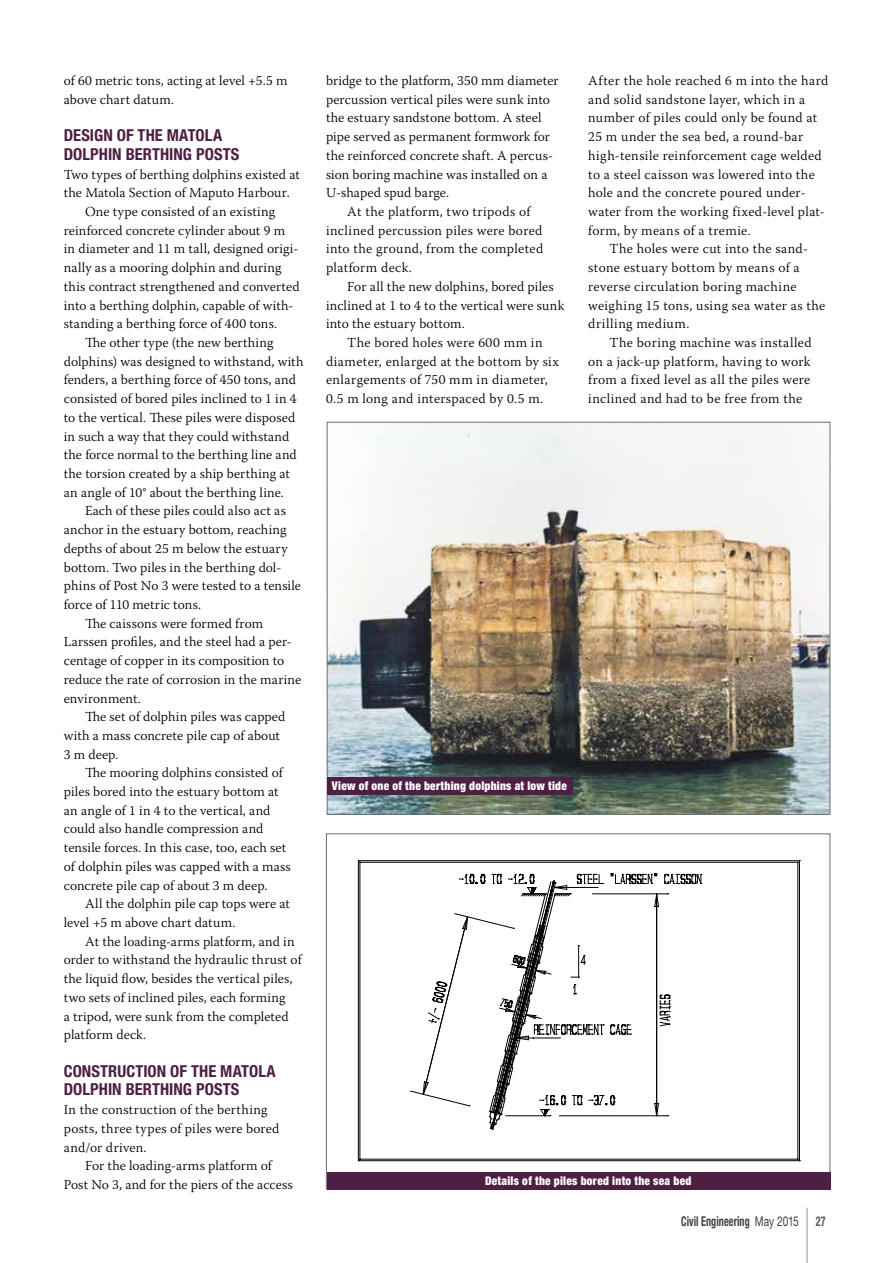
<style>
.page{position:relative;width:893px;height:1263px;background:#fff}
.page>*{position:absolute;margin:0;border:0;box-sizing:border-box;transform-origin:0 0}
.t1{font:700 condensed 16.5px/18.8px "Helvetica Neue";letter-spacing:.005em;color:#4d1f42}
.t2{font:300 13.65px/18.8px "Warnock Pro";letter-spacing:.015em;color:#000}
.t3{font:700 condensed 13.5px "Helvetica Neue";letter-spacing:.01em;color:#414042;scale:.75 1}
.t4{font:700 condensed 13.5px "Helvetica Neue";color:#58595b;scale:.75 1}
.t5{font:900 condensed 12px "Helvetica Neue";letter-spacing:.025em;color:#fff;scale:.95 1}
.s1{font-weight:400;font-stretch:normal}
</style>
<div class="page">
<hr style="left:807px;top:1208px;width:1px;height:55px;background:#939598">
<img style="left:329px;top:424px;width:499px;height:389px">
<hr style="left:358px;top:860px;width:441px;height:1px;background:#000">
<hr style="left:799px;top:861px;width:1px;height:300px;background:#000">
<hr style="left:358px;top:1160px;width:441px;height:1px;background:#000">
<hr style="left:358px;top:861px;width:1px;height:300px;background:#000">
<hr style="left:360px;top:862px;width:438px;height:1px;background:#000">
<hr style="left:798px;top:862px;width:1px;height:297px;background:#000">
<hr style="left:360px;top:1159px;width:438px;height:1px;background:#000">
<hr style="left:360px;top:862px;width:1px;height:297px;background:#000">
<svg style="left:410px;top:873px;width:292px;height:257px"></svg>
<div style="left:327px;top:1172px;width:503px;height:17px;background:#4d1f42"></div>
<div style="left:327px;top:777px;width:246px;height:17px;background:#4d1f42"></div>
<p class="t2" style="left:64px;top:71px;width:225px">of 60 metric tons, acting at level +5.5 m above chart datum.</p>
<p class="t1" style="left:64px;top:126px;width:177px">DESIGN OF THE MATOLA<br>DOLPHIN BERTHING POSTS</p>
<p class="t2" style="left:64px;top:164px;width:238px">Two types of berthing dolphins existed at</p>
<p class="t2" style="left:64px;top:183px;width:228px">the Matola Section of Maputo Harbour.</p>
<p class="t2" style="left:85px;top:202px;width:192px">One type consisted of an existing</p>
<p class="t2" style="left:64px;top:221px;width:223px">reinforced concrete cylinder about 9 m</p>
<p class="t2" style="left:64px;top:239px;width:236px">in diameter and 11 m tall, designed origi-</p>
<p class="t2" style="left:64px;top:258px;width:219px">nally as a mooring dolphin and during</p>
<p class="t2" style="left:64px;top:277px;width:237px">this contract strengthened and converted</p>
<p class="t2" style="left:64px;top:295px;width:231px">into a berthing dolphin, capable of with-</p>
<p class="t2" style="left:64px;top:314px;width:215px">standing a berthing force of 400 tons.</p>
<p class="t2" style="left:85px;top:333px;width:190px">The other type (the new berthing</p>
<p class="t2" style="left:64px;top:352px;width:241px">dolphins) was designed to withstand, with</p>
<p class="t2" style="left:64px;top:370px;width:234px">fenders, a berthing force of 450 tons, and</p>
<p class="t2" style="left:64px;top:389px;width:234px">consisted of bored piles inclined to 1 in 4</p>
<p class="t2" style="left:64px;top:408px;width:233px">to the vertical. These piles were disposed</p>
<p class="t2" style="left:64px;top:426px;width:227px">in such a way that they could withstand</p>
<p class="t2" style="left:64px;top:445px;width:235px">the force normal to the berthing line and</p>
<p class="t2" style="left:64px;top:464px;width:228px">the torsion created by a ship berthing at</p>
<p class="t2" style="left:64px;top:483px;width:222px">an angle of 10° about the berthing line.</p>
<p class="t2" style="left:85px;top:501px;width:202px">Each of these piles could also act as</p>
<p class="t2" style="left:64px;top:520px;width:224px">anchor in the estuary bottom, reaching</p>
<p class="t2" style="left:64px;top:539px;width:225px">depths of about 25 m below the estuary</p>
<p class="t2" style="left:64px;top:557px;width:219px">bottom. Two piles in the berthing dol-</p>
<p class="t2" style="left:64px;top:576px;width:239px">phins of Post No 3 were tested to a tensile</p>
<p class="t2" style="left:64px;top:595px;width:139px">force of 110 metric tons.</p>
<p class="t2" style="left:85px;top:614px;width:180px">The caissons were formed from</p>
<p class="t2" style="left:64px;top:632px;width:230px">Larssen profiles, and the steel had a per-</p>
<p class="t2" style="left:64px;top:651px;width:222px">centage of copper in its composition to</p>
<p class="t2" style="left:64px;top:670px;width:239px">reduce the rate of corrosion in the marine</p>
<p class="t2" style="left:64px;top:688px;width:78px">environment.</p>
<p class="t2" style="left:85px;top:707px;width:202px">The set of dolphin piles was capped</p>
<p class="t2" style="left:64px;top:726px;width:218px">with a mass concrete pile cap of about</p>
<p class="t2" style="left:64px;top:744px;width:56px">3 m deep.</p>
<p class="t2" style="left:85px;top:763px;width:199px">The mooring dolphins consisted of</p>
<p class="t2" style="left:64px;top:782px;width:216px">piles bored into the estuary bottom at</p>
<p class="t2" style="left:64px;top:801px;width:208px">an angle of 1 in 4 to the vertical, and</p>
<p class="t2" style="left:64px;top:819px;width:201px">could also handle compression and</p>
<p class="t2" style="left:64px;top:838px;width:224px">tensile forces. In this case, too, each set</p>
<p class="t2" style="left:64px;top:857px;width:228px">of dolphin piles was capped with a mass</p>
<p class="t2" style="left:64px;top:875px;width:205px">concrete pile cap of about 3 m deep.</p>
<p class="t2" style="left:85px;top:894px;width:206px">All the dolphin pile cap tops were at</p>
<p class="t2" style="left:64px;top:913px;width:173px">level +5 m above chart datum.</p>
<p class="t2" style="left:85px;top:932px;width:211px">At the loading-arms platform, and in</p>
<p class="t2" style="left:64px;top:950px;width:239px">order to withstand the hydraulic thrust of</p>
<p class="t2" style="left:64px;top:969px;width:230px">the liquid flow, besides the vertical piles,</p>
<p class="t2" style="left:64px;top:988px;width:223px">two sets of inclined piles, each forming</p>
<p class="t2" style="left:64px;top:1006px;width:226px">a tripod, were sunk from the completed</p>
<p class="t2" style="left:64px;top:1025px;width:84px">platform deck.</p>
<p class="t1" style="left:64px;top:1061px;width:213px">CONSTRUCTION OF THE MATOLA<br>DOLPHIN BERTHING POSTS</p>
<p class="t2" style="left:64px;top:1100px;width:217px">In the construction of the berthing posts, three types of piles were bored and/or driven.</p>
<p class="t2" style="left:64px;top:1156px;width:230px;text-align:center">For the loading-arms platform of<br>Post No 3, and for the piers of the access</p>
<p class="t2" style="left:326px;top:71px;width:234px">bridge to the platform, 350 mm diameter</p>
<p class="t2" style="left:326px;top:90px;width:225px">percussion vertical piles were sunk into</p>
<p class="t2" style="left:326px;top:108px;width:217px">the estuary sandstone bottom. A steel</p>
<p class="t2" style="left:326px;top:127px;width:225px">pipe served as permanent formwork for</p>
<p class="t2" style="left:326px;top:146px;width:229px">the reinforced concrete shaft. A percus-</p>
<p class="t2" style="left:326px;top:164px;width:223px">sion boring machine was installed on a</p>
<p class="t2" style="left:326px;top:183px;width:125px">U-shaped spud barge.</p>
<p class="t2" style="left:347px;top:202px;width:185px">At the platform, two tripods of</p>
<p class="t2" style="left:326px;top:221px;width:218px">inclined percussion piles were bored</p>
<p class="t2" style="left:326px;top:239px;width:219px">into the ground, from the completed</p>
<p class="t2" style="left:326px;top:258px;width:87px">platform deck.</p>
<p class="t2" style="left:347px;top:277px;width:208px">For all the new dolphins, bored piles</p>
<p class="t2" style="left:326px;top:295px;width:240px">inclined at 1 to 4 to the vertical were sunk</p>
<p class="t2" style="left:326px;top:314px;width:140px">into the estuary bottom.</p>
<p class="t2" style="left:347px;top:333px;width:197px">The bored holes were 600 mm in</p>
<p class="t2" style="left:326px;top:352px;width:235px">diameter, enlarged at the bottom by six</p>
<p class="t2" style="left:326px;top:370px;width:223px">enlargements of 750 mm in diameter,</p>
<p class="t2" style="left:326px;top:389px;width:219px">0.5 m long and interspaced by 0.5 m.</p>
<p class="t2" style="left:588px;top:71px;width:242px">After the hole reached 6 m into the hard and solid sandstone layer, which in a number of piles could only be found at 25 m under the sea bed, a round-bar high-tensile reinforcement cage welded to a steel caisson was lowered into the hole and the concrete poured under&shy;water from the working fixed-level plat&shy;form, by means of a tremie.</p>
<p class="t2" style="left:588px;top:239px;width:239px;text-indent:21px">The holes were cut into the sand&shy;stone estuary bottom by means of a reverse circulation boring machine weighing 15 tons, using sea water as the drilling medium.</p>
<p class="t2" style="left:588px;top:333px;width:225px;text-align:justify;text-indent:21px">The boring machine was installed on a jack-up platform, having to work from a fixed level as all the piles were inclined and had to be free from the</p>
<p class="t5" style="left:332px;top:778px;width:249px">View of one of the berthing dolphins at low tide</p>
<p class="t5" style="left:485px;top:1173px;width:219px">Details of the piles bored into the sea bed</p>
<p class="t3" style="left:681px;top:1213px;width:158px">Civil Engineering <span class="s1">May 2015</span></p>
<p class="t4" style="left:816px;top:1213px;width:15px">27</p>
</div>
